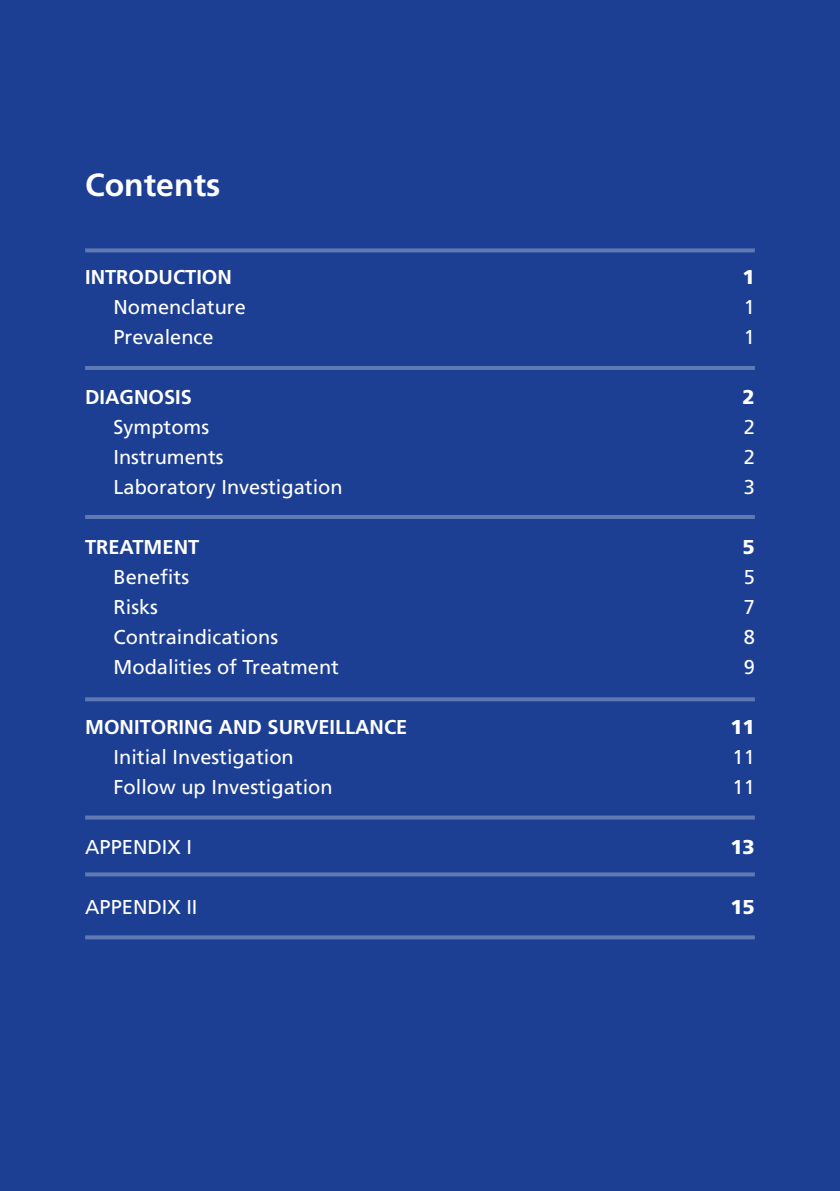
<style>
.page{position:relative;width:840px;height:1191px;background:#fff}
.page>*{position:absolute;margin:0;border:0;box-sizing:border-box;transform-origin:0 0}
.t1{font:700 32px "Frutiger";color:#fff}
.t2{font:20px "Frutiger";color:#fff}
.t3{font:700 20px "Frutiger";color:#fff}
.t4{font:900 20px "Frutiger";color:#fff}
</style>
<div class="page">
<div style="left:0;top:0;width:839px;height:1191px;background:#1c3f94"></div>
<svg style="left:85px;top:248px;width:669px;height:4px;background:#5872b0"></svg>
<hr style="left:85px;top:366px;width:669px;height:4px;background:#6079b4">
<hr style="left:85px;top:515px;width:669px;height:4px;background:#6079b4">
<svg style="left:85px;top:697px;width:669px;height:4px;background:#5a74b1"></svg>
<svg style="left:85px;top:872px;width:669px;height:4px;background:#5872b0"></svg>
<svg style="left:85px;top:815px;width:669px;height:4px;background:#5670af"></svg>
<svg style="left:85px;top:935px;width:669px;height:4px;background:#5973b0"></svg>
<h1 class="t1" style="left:85px;top:166px;width:137px">CONTENTS</h1>
<p class="t3" style="left:85px;top:265px;width:148px">INTRODUCTION</p>
<p class="t4" style="left:742px;top:264px;width:14px">1</p>
<p class="t2" style="left:113px;top:295px;width:134px">Nomenclature</p>
<p class="t2" style="left:743px;top:295px;width:13px">1</p>
<p class="t2" style="left:113px;top:325px;width:102px">Prevalence</p>
<p class="t2" style="left:743px;top:325px;width:13px">1</p>
<p class="t3" style="left:85px;top:385px;width:89px">DIAGNOSIS</p>
<p class="t4" style="left:742px;top:384px;width:14px">2</p>
<p class="t2" style="left:113px;top:415px;width:97px">Symptoms</p>
<p class="t2" style="left:743px;top:415px;width:13px">2</p>
<p class="t2" style="left:113px;top:445px;width:112px">Instruments</p>
<p class="t2" style="left:743px;top:445px;width:13px">2</p>
<p class="t2" style="left:113px;top:475px;width:230px">Laboratory Investigation</p>
<p class="t2" style="left:743px;top:475px;width:13px">3</p>
<p class="t3" style="left:85px;top:535px;width:112px">TREATM ENT</p>
<p class="t4" style="left:742px;top:534px;width:14px">5</p>
<p class="t2" style="left:113px;top:565px;width:77px">Benefits</p>
<p class="t2" style="left:743px;top:565px;width:13px">5</p>
<p class="t2" style="left:113px;top:595px;width:46px">Risks</p>
<p class="t2" style="left:743px;top:595px;width:13px">7</p>
<p class="t2" style="left:113px;top:625px;width:166px">Contraindications</p>
<p class="t2" style="left:743px;top:625px;width:13px">8</p>
<p class="t2" style="left:113px;top:655px;width:227px">Modalities of Treatment</p>
<p class="t2" style="left:743px;top:655px;width:13px">9</p>
<p class="t3" style="left:85px;top:715px;width:323px">MONITORING AND SURVEILLANCE</p>
<p class="t4" style="left:730px;top:714px;width:26px">11</p>
<p class="t2" style="left:113px;top:745px;width:182px">Initial Investigation</p>
<p class="t2" style="left:732px;top:745px;width:24px">11</p>
<p class="t2" style="left:113px;top:775px;width:220px">Follow up Investigation</p>
<p class="t2" style="left:732px;top:775px;width:24px">11</p>
<p class="t2" style="left:85px;top:835px;width:27px">Appen</p>
<p class="t2" style="left:147px;top:835px;width:46px">dix I</p>
<p class="t4" style="left:730px;top:834px;width:26px">13</p>
<p class="t2" style="left:85px;top:895px;width:27px">Appen</p>
<p class="t2" style="left:147px;top:895px;width:52px">dix II</p>
<p class="t4" style="left:730px;top:894px;width:26px">15</p>
</div>
